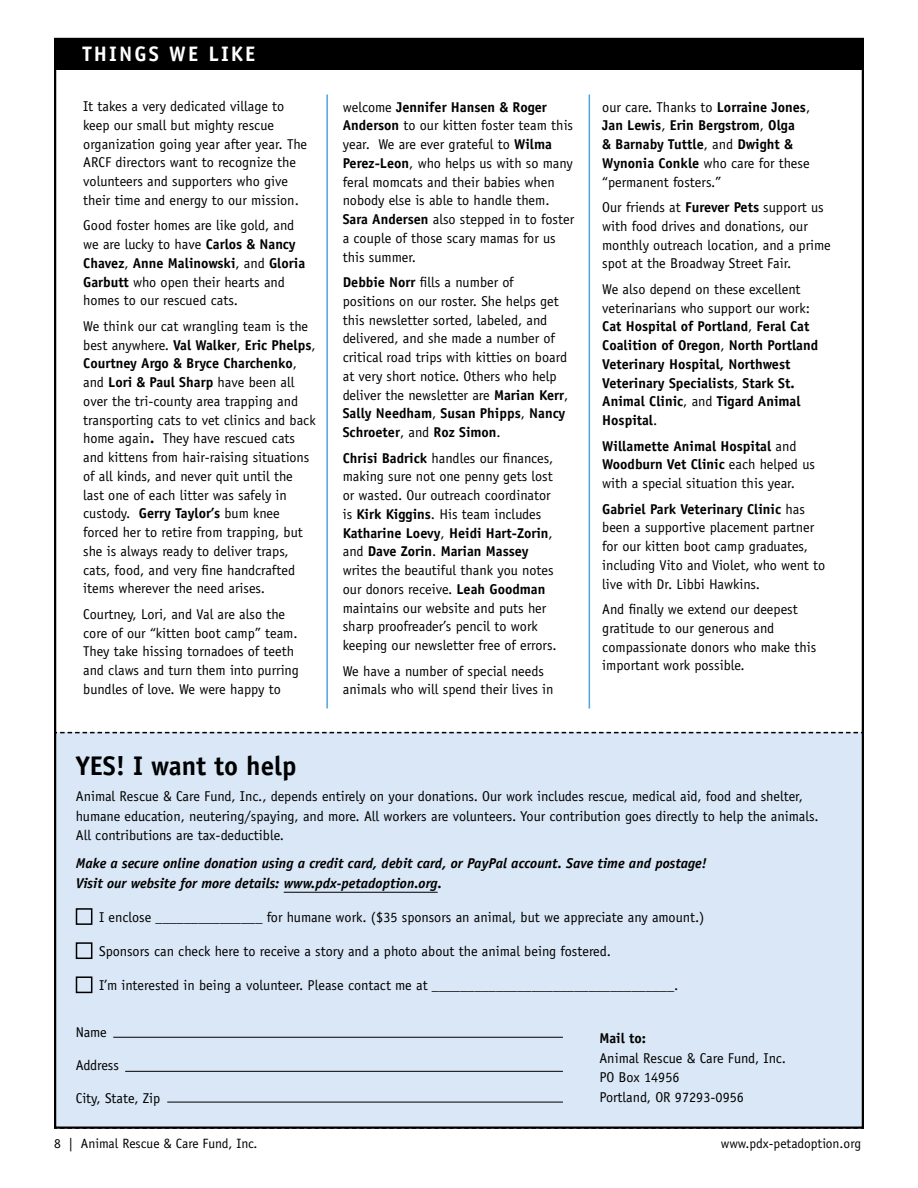
<style>
.page{position:relative;width:918px;height:1188px;background:#fff}
.page>*{position:absolute;margin:0;border:0;box-sizing:border-box;transform-origin:0 0}
.head_2{font:700 27px "Officina Sans";color:#000}
.section_head{font:700 21px "Officina Sans";letter-spacing:.1em;color:#fff}
.body_text{font:14.25px/18.8px "Officina Sans";color:#000}
.t1{font:700 14.25px/18.8px "Officina Sans";color:#000}
.body_text-2{font:italic 700 14.25px/19.5px "Officina Sans";color:#000}
.body_text-3{font:14.25px "Officina Sans";letter-spacing:-.02em;color:#000}
.t2{font:13.5px "Officina Sans";color:#000}
.s1{font-weight:700}
.s2{font-weight:400}
</style>
<div class="page">
<hr style="left:326px;top:94px;width:2px;height:614px;background:#4ba6dd">
<hr style="left:589px;top:94px;width:1px;height:614px;background:#4ba6dd">
<div style="left:54px;top:39px;width:809px;height:31px;background:#000"></div>
<div style="left:57px;top:731px;width:804px;height:395px;background:#d9e7f6"></div>
<hr style="left:113px;top:1037px;width:450px;height:1px;background:#000">
<hr style="left:125px;top:1071px;width:438px;height:1px;background:#000">
<hr style="left:167px;top:1102px;width:396px;height:1px;background:#000">
<p class="section_head" style="left:83px;top:41px;width:174px">THINGS WE LIKE</p>
<p class="body_text" style="left:83px;top:97px;width:225px">It takes a very dedicated village to keep our small but mighty rescue organization going year after year. The ARCF directors want to recognize the volunteers and supporters who give their time and energy to our mission.</p>
<p class="body_text" style="left:83px;top:216px;width:223px">Good foster homes are like gold, and we are lucky to have <span class="s1">Carlos &amp; Nancy<br>Chavez</span>, <span class="s1">Anne Malinowski</span>, and <span class="s1">Gloria<br>Garbutt</span> who open their hearts and homes to our rescued cats.</p>
<p class="body_text" style="left:83px;top:317px;width:234px">We think our cat wrangling team is the best anywhere. <span class="s1">Val Walker</span>, <span class="s1">Eric Phelps</span>, <span class="s1">Courtney Argo &amp; Bryce Charchenko</span>, and <span class="s1">Lori &amp; Paul Sharp</span> have been all over the tri-county area trapping and transporting cats to vet clinics and back home again<span class="s1">.</span> They have rescued cats and kittens from hair-raising situations of all kinds, and never quit until the last one of each litter was safely in custody. <span class="s1">Gerry Taylor’s</span> bum knee forced her to retire from trapping, but she is always ready to deliver traps, cats, food, and very fine handcrafted items wherever the need arises.</p>
<p class="body_text" style="left:83px;top:605px;width:217px">Courtney, Lori, and Val are also the core of our “kitten boot camp” team.<br>They take hissing tornadoes of teeth and claws and turn them into purring bundles of love. We were happy to</p>
<p class="body_text" style="left:343px;top:98px;width:233px">welcome <span class="s1">Jennifer Hansen &amp; Roger Anderson</span> to our kitten foster team this year. We are ever grateful to <span class="s1">Wilma Perez-Leon</span>, who helps us with so many feral momcats and their babies when nobody else is able to handle them.<br><span class="s1">Sara Andersen</span> also stepped in to foster a couple of those scary mamas for us this summer.</p>
<p class="body_text" style="left:343px;top:273px;width:227px"><span class="s1">Debbie Norr</span> fills a number of positions on our roster. She helps get this newsletter sorted, labeled, and delivered, and she made a number of critical road trips with kitties on board at very short notice. Others who help deliver the newsletter are <span class="s1">Marian Kerr</span>, <span class="s1">Sally Needham</span>, <span class="s1">Susan Phipps</span>, <span class="s1">Nancy Schroeter</span>, and <span class="s1">Roz Simon</span>.</p>
<p class="body_text" style="left:343px;top:449px;width:215px"><span class="s1">Chrisi Badrick</span> handles our finances, making sure not one penny gets lost or wasted. Our outreach coordinator is <span class="s1">Kirk Kiggins</span>. His team includes <span class="s1">Katharine Loevy</span>, <span class="s1">Heidi Hart-Zorin</span>, and <span class="s1">Dave Zorin</span>. <span class="s1">Marian Massey </span>writes the beautiful thank you notes our donors receive. <span class="s1">Leah Goodman </span>maintains our website and puts her sharp proofreader’s pencil to work keeping our newsletter free of errors.</p>
<p class="body_text" style="left:343px;top:662px;width:212px">We have a number of special needs animals who will spend their lives in</p>
<p class="t1" style="left:602px;top:97px;width:209px"><span class="s2">our care. Thanks to</span> Lorraine Jones<span class="s2">,<br></span>Jan Lewis<span class="s2">,</span> Erin Bergstrom<span class="s2">,</span> Olga<br>&amp; Barnaby Tuttle<span class="s2">, and</span> Dwight &amp;<br>Wynonia Conkle <span class="s2">who care for these “permanent fosters.”</span></p>
<p class="body_text" style="left:602px;top:198px;width:230px">Our friends at <span class="s1">Furever Pets</span> support us with food drives and donations, our monthly outreach location, and a prime spot at the Broadway Street Fair.</p>
<p class="t1" style="left:602px;top:280px;width:217px"><span class="s2">We also depend on these excellent veterinarians who support our work:<br></span>Cat Hospital of Portland<span class="s2">,</span> Feral Cat<br>Coalition of Oregon<span class="s2">,</span> North Portland<br>Veterinary Hospital, Northwest<br>Veterinary Specialists<span class="s2">,</span> Stark St.<br>Animal Clinic<span class="s2">, and</span> Tigard Animal<br>Hospital<span class="s2">.</span></p>
<p class="body_text" style="left:602px;top:437px;width:214px"><span class="s1">Willamette Animal Hospital</span> and<br><span class="s1">Woodburn Vet Clinic</span> each helped us with a special situation this year.</p>
<p class="body_text" style="left:602px;top:500px;width:225px"><span class="s1">Gabriel Park Veterinary Clinic</span> has been a supportive placement partner for our kitten boot camp graduates, including Vito and Violet, who went to live with Dr. Libbi Hawkins.</p>
<p class="body_text" style="left:602px;top:600px;width:216px">And finally we extend our deepest gratitude to our generous and compassionate donors who make this important work possible.</p>
<p class="head_2" style="left:76px;top:749px;width:222px">YES! I want to help</p>
<p class="body_text" style="left:76px;top:787px;width:744px;line-height:19.5px">Animal Rescue &amp; Care Fund, Inc., depends entirely on your donations. Our work includes rescue, medical aid, food and shelter, humane education, neutering/spaying, and more. All workers are volunteers. Your contribution goes directly to help the animals.<br>All contributions are tax-deductible.</p>
<p class="body_text-2" style="left:76px;top:854px;width:633px">Make a secure online donation using a credit card, debit card, or PayPal account. Save time and postage!<br>Visit our website for more details: www.pdx-petadoption.org.</p>
<p class="body_text" style="left:99px;top:908px;width:607px">I enclose _______________ for humane work. ($35 sponsors an animal, but we appreciate any amount.)</p>
<p class="body_text" style="left:99px;top:942px;width:513px">Sponsors can check here to receive a story and a photo about the animal being fostered.</p>
<p class="body_text" style="left:99px;top:976px;width:581px">I’m interested in being a volunteer. Please contact me at __________________________________.</p>
<p class="body_text" style="left:76px;top:1023px;width:33px">Name</p>
<p class="body_text-3" style="left:76px;top:1057px;width:45px">Address</p>
<p class="body_text" style="left:76px;top:1089px;width:86px">City, State, Zip</p>
<p class="body_text" style="left:599px;top:1029px;width:188px;line-height:19.5px"><span class="s1">Mail to:<br></span>Animal Rescue &amp; Care Fund, Inc.</p>
<p class="body_text" style="left:599px;top:1068px;width:82px">PO Box 14956</p>
<p class="body_text" style="left:599px;top:1088px;width:146px">Portland, OR 97293-0956</p>
<p class="t2" style="left:54px;top:1136px;width:205px">8 | Animal Rescue &amp; Care Fund, Inc.</p>
<p class="t2" style="left:721px;top:1136px;width:142px">www.pdx-petadoption.org</p>
</div>
